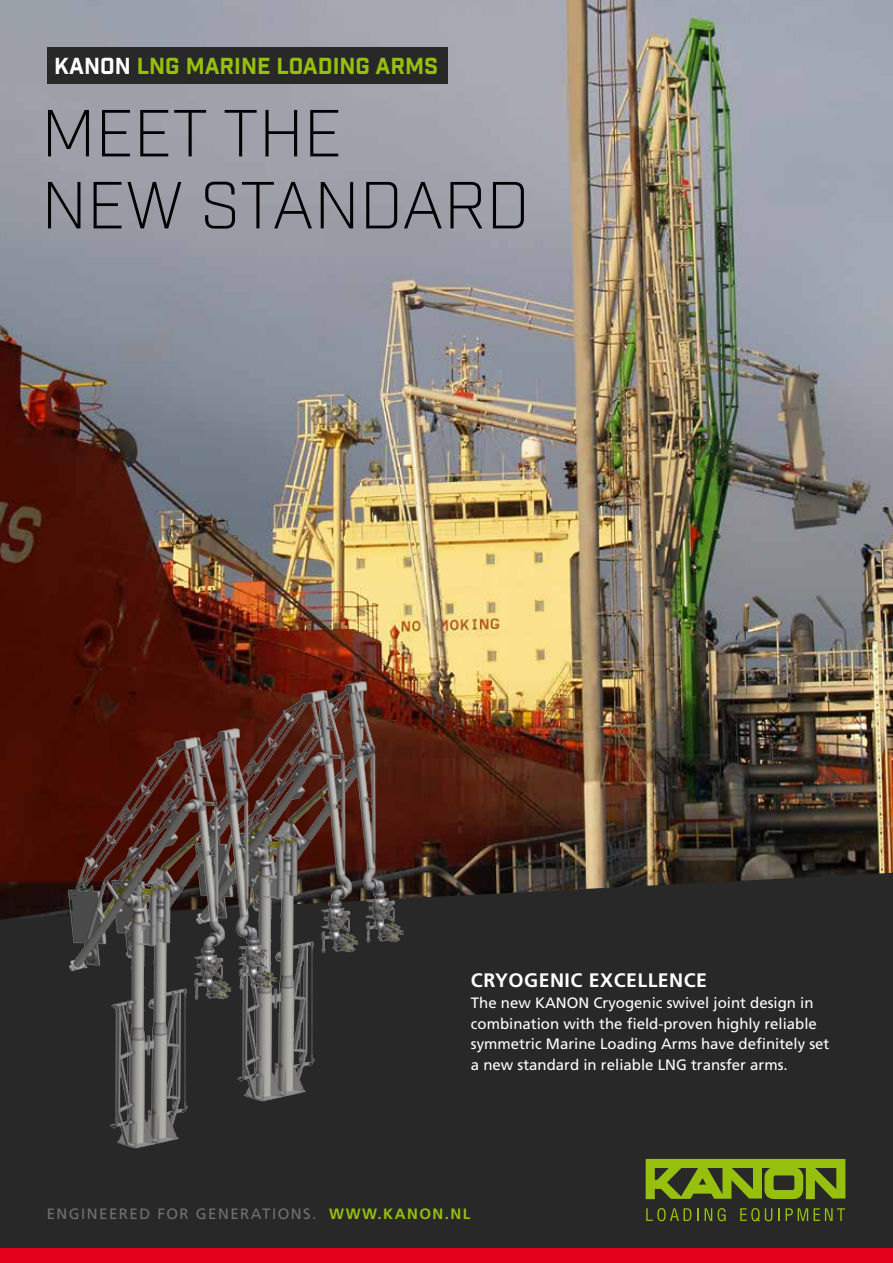
<style>
.page{position:relative;width:893px;height:1263px;background:#fff}
.page>*{position:absolute;margin:0;border:0;box-sizing:border-box;transform-origin:0 0}
.t1{font:300 64.5px/72px "Industry";color:#000}
.t2{font:700 22.5px "Industry";color:#97bf0d}
.t3{font:700 19.5px "Frutiger LT";letter-spacing:.025em;color:#fff}
.t4{font:15px/20.7px "Frutiger LT";color:#fff}
.t5{font:15px "Frutiger LT";letter-spacing:.1em;color:#707172}
.s1{color:#fff}
.s2{font-weight:700;color:#97bf0d}
</style>
<div class="page">
<img style="left:0;top:0;width:893px;height:873px">
<div style="left:47px;top:47px;width:400px;height:37px;background:#282829"></div>
<div style="left:0;top:873px;width:893px;height:375px;background:#282829"></div>
<svg style="left:646px;top:1159px;width:199px;height:41px;background:#749015"></svg>
<svg style="left:646px;top:1208px;width:45px;height:13px"></svg>
<svg style="left:697px;top:1208px;width:2px;height:13px"></svg>
<svg style="left:705px;top:1208px;width:7px;height:13px"></svg>
<svg style="left:718px;top:1208px;width:8px;height:13px"></svg>
<svg style="left:740px;top:1208px;width:32px;height:13px"></svg>
<svg style="left:778px;top:1208px;width:2px;height:13px"></svg>
<svg style="left:786px;top:1208px;width:22px;height:13px"></svg>
<svg style="left:814px;top:1208px;width:31px;height:13px"></svg>
<div style="left:0;top:1248px;width:893px;height:15px;background:#e2001a"></div>
<img style="left:186px;top:673px;width:217px;height:434px">
<img style="left:60px;top:720px;width:217px;height:435px">
<h2 class="t2" style="left:54px;top:52px;width:385px"><span class="s1">KANON</span> LNG MARINE LOADING ARMS</h2>
<h1 class="t1" style="left:41px;top:98px;width:489px">MEET THE<br>NEW STANDARD</h1>
<h3 class="t3" style="left:471px;top:969px;width:238px">CRYOGENIC EXCELLENCE</h3>
<p class="t4" style="left:471px;top:992px;width:360px">The new KANON Cryogenic swivel joint design in combination with the field-proven highly reliable symmetric Marine Loading Arms have definitely set a new standard in reliable LNG transfer arms.</p>
<p class="t5" style="left:47px;top:1204px;width:425px">ENGINEERED FOR GENERATIONS. <span class="s2">WWW.KANON.NL</span></p>
</div>
